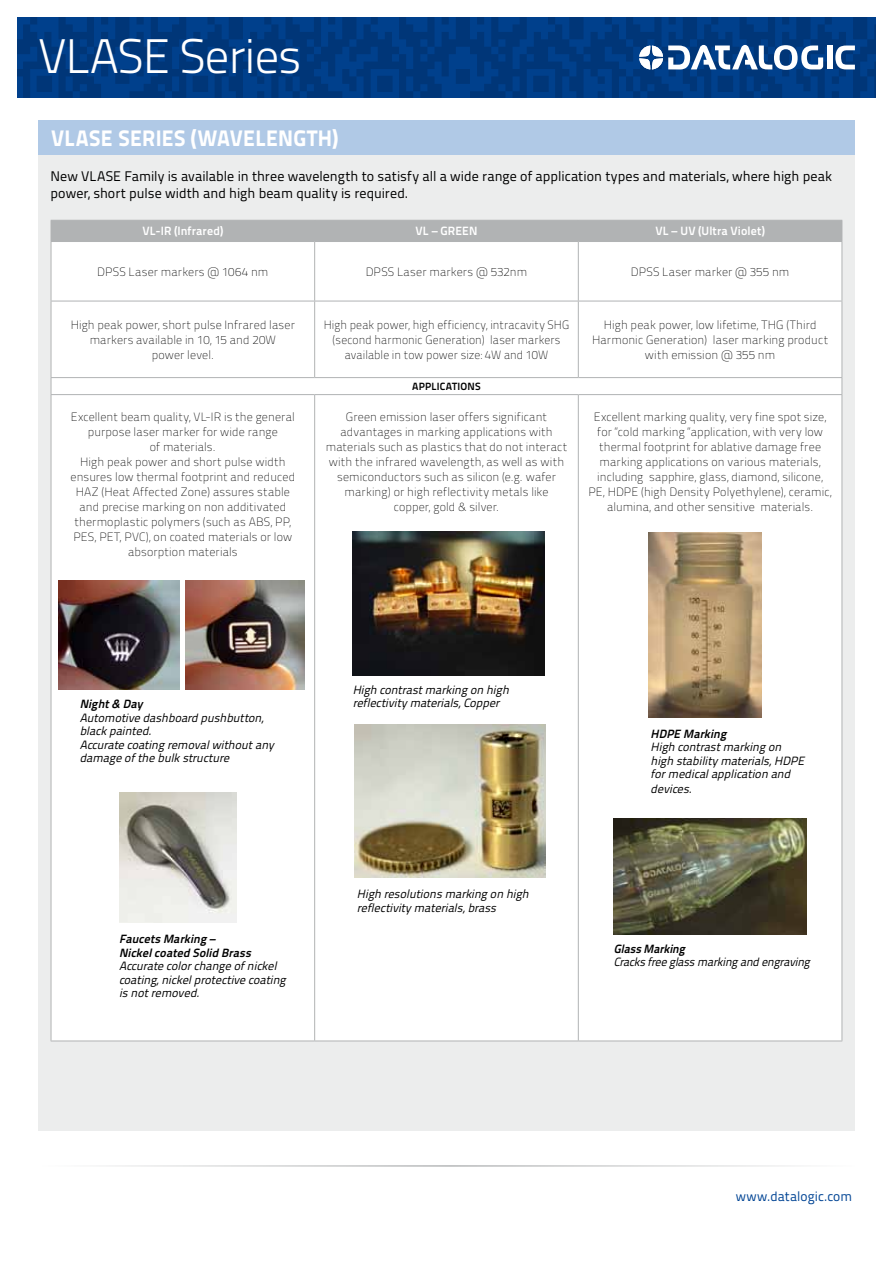
<style>
.page{position:relative;width:893px;height:1263px;background:#fff}
.page>*{position:absolute;margin:0;border:0;box-sizing:border-box;transform-origin:0 0}
.t1{font:300 48.45px "Titillium Text 22 L";letter-spacing:-.02em;color:#fff}
.t2{font:800 22.5px "Titillium Text 22 L";letter-spacing:.015em;color:#fff;scale:.95 1}
.t3{font:13.95px/17.2px "Titillium Text 22 L";letter-spacing:.005em;color:#000}
.t4{font:13.5px "Titillium Text 22 L";letter-spacing:.005em;color:#004494}
.t5{font:100 12px/15px "Titillium Text 22 L";letter-spacing:.01em;color:#000;text-align:center}
.t6{font:italic 12px/13.5px "Titillium Text L";color:#000}
.t7{font:italic 700 12px/13.5px "Titillium Text L";letter-spacing:.005em;color:#000}
.t8{font:700 12px "Titillium Text 22 L";letter-spacing:.01em;color:#fff}
.t9{font:700 10.5px "Titillium Text 22 L";letter-spacing:.015em;color:#000}
</style>
<div class="page">
<svg style="left:17px;top:17px;width:859px;height:81px;background:#003a81"></svg>
<hr style="left:38px;top:1165px;width:817px;height:2px;background:#b1b3b4">
<svg style="left:835px;top:46px;width:20px;height:23px"></svg>
<div style="left:827px;top:46px;width:5px;height:23px;background:#fff"></div>
<svg style="left:639px;top:45px;width:184px;height:25px"></svg>
<div style="left:39px;top:120px;width:816px;height:35px;background:#b0c9e6"></div>
<div style="left:38px;top:156px;width:817px;height:975px;background:#eceded"></div>
<div style="left:52px;top:242px;width:790px;height:798px;background:#fff"></div>
<div style="left:51px;top:220px;width:792px;height:21px;background:#b1b3b4"></div>
<hr style="left:51px;top:241px;width:264px;height:1px;background:#b1b3b4">
<hr style="left:51px;top:242px;width:1px;height:59px;background:#b1b3b4">
<hr style="left:315px;top:241px;width:263px;height:1px;background:#b1b3b4">
<hr style="left:314px;top:242px;width:1px;height:59px;background:#b1b3b4">
<hr style="left:578px;top:241px;width:264px;height:1px;background:#b1b3b4">
<hr style="left:578px;top:242px;width:1px;height:59px;background:#b1b3b4">
<hr style="left:842px;top:242px;width:1px;height:59px;background:#b1b3b4">
<hr style="left:51px;top:301px;width:264px;height:1px;background:#b1b3b4">
<hr style="left:51px;top:301px;width:1px;height:76px;background:#b1b3b4">
<hr style="left:315px;top:301px;width:263px;height:1px;background:#b1b3b4">
<hr style="left:314px;top:301px;width:1px;height:76px;background:#b1b3b4">
<hr style="left:578px;top:301px;width:264px;height:1px;background:#b1b3b4">
<hr style="left:578px;top:301px;width:1px;height:76px;background:#b1b3b4">
<hr style="left:842px;top:301px;width:1px;height:76px;background:#b1b3b4">
<hr style="left:51px;top:377px;width:264px;height:1px;background:#b1b3b4">
<svg style="left:51px;top:378px;width:1px;height:16px"></svg>
<hr style="left:315px;top:377px;width:263px;height:1px;background:#b1b3b4">
<hr style="left:578px;top:377px;width:264px;height:1px;background:#b1b3b4">
<svg style="left:842px;top:378px;width:1px;height:16px"></svg>
<hr style="left:51px;top:394px;width:264px;height:1px;background:#b1b3b4">
<hr style="left:51px;top:395px;width:1px;height:645px;background:#b1b3b4">
<hr style="left:315px;top:394px;width:263px;height:1px;background:#b1b3b4">
<hr style="left:314px;top:395px;width:1px;height:645px;background:#b1b3b4">
<hr style="left:578px;top:394px;width:264px;height:1px;background:#b1b3b4">
<hr style="left:578px;top:395px;width:1px;height:645px;background:#b1b3b4">
<hr style="left:842px;top:395px;width:1px;height:645px;background:#b1b3b4">
<hr style="left:51px;top:1040px;width:264px;height:1px;background:#b1b3b4">
<hr style="left:315px;top:1040px;width:263px;height:1px;background:#b1b3b4">
<hr style="left:578px;top:1040px;width:264px;height:1px;background:#b1b3b4">
<img style="left:59px;top:581px;width:120px;height:108px">
<img style="left:354px;top:725px;width:191px;height:153px">
<img style="left:186px;top:581px;width:119px;height:109px">
<img style="left:120px;top:793px;width:117px;height:129px">
<img style="left:353px;top:531px;width:192px;height:144px">
<img style="left:648px;top:533px;width:113px;height:185px">
<img style="left:613px;top:818px;width:194px;height:117px">
<h1 class="t1" style="left:38px;top:20px;width:265px">VLASE Series</h1>
<h2 class="t2" style="left:51px;top:120px;width:303px">VLASE SERIES (WAVELENGTH)</h2>
<p class="t3" style="left:51px;top:166px;width:783px">New VLASE Family is available in three wavelength to satisfy all a wide range of application types and materials, where high peak power, short pulse width and high beam quality is required.</p>
<p class="t8" style="left:142px;top:222px;width:82px">VL-IR (Infrared)</p>
<p class="t8" style="left:416px;top:222px;width:63px">VL – GREEN</p>
<p class="t8" style="left:655px;top:222px;width:111px">VL – UV (Ultra Violet)</p>
<p class="t5" style="left:97px;top:263px;width:173px">DPSS Laser markers @ 1064 nm</p>
<p class="t5" style="left:366px;top:263px;width:163px">DPSS Laser markers @ 532nm</p>
<p class="t5" style="left:631px;top:263px;width:160px">DPSS Laser marker @ 355 nm</p>
<p class="t5" style="left:71px;top:317px;width:226px">High peak power, short pulse Infrared laser markers available in 10, 15 and 20W<br>power level.</p>
<p class="t5" style="left:324px;top:317px;width:247px">High peak power, high efficiency, intracavity SHG (second harmonic Generation) laser markers available in tow power size: 4W and 10W</p>
<p class="t5" style="left:592px;top:317px;width:237px">High peak power, low lifetime, THG (Third<br>Harmonic Generation) laser marking product with emission @ 355 nm</p>
<p class="t9" style="left:412px;top:378px;width:70px">APPLICATIONS</p>
<p class="t5" style="left:71px;top:408px;width:226px">Excellent beam quality, VL-IR is the general purpose laser marker for wide range<br>of materials.<br>High peak power and short pulse width ensures low thermal footprint and reduced HAZ (Heat Affected Zone) assures stable and precise marking on non additivated thermoplastic polymers (such as ABS, PP, PES, PET, PVC), on coated materials or low absorption materials</p>
<p class="t5" style="left:326px;top:408px;width:243px">Green emission laser offers significant advantages in marking applications with materials such as plastics that do not interact with the infrared wavelength, as well as with semiconductors such as silicon (e.g. wafer marking) or high reflectivity metals like copper, gold &amp; silver.</p>
<p class="t5" style="left:588px;top:408px;width:245px">Excellent marking quality, very fine spot size, for “cold marking “application, with very low thermal footprint for ablative damage free marking applications on various materials, including sapphire, glass, diamond, silicone, PE, HDPE (high Density Polyethylene), ceramic, alumina, and other sensitive materials.</p>
<p class="t7" style="left:80px;top:696px;width:64px">Night &amp; Day</p>
<p class="t6" style="left:80px;top:710px;width:196px">Automotive dashboard pushbutton, black painted.<br>Accurate coating removal without any damage of the bulk structure</p>
<p class="t7" style="left:119px;top:931px;width:133px">Faucets Marking –<br>Nickel coated Solid Brass</p>
<p class="t6" style="left:119px;top:958px;width:168px">Accurate color change of nickel coating, nickel protective coating is not removed.</p>
<p class="t6" style="left:353px;top:682px;width:158px">High contrast marking on high reflectivity materials, Copper</p>
<p class="t6" style="left:357px;top:886px;width:173px">High resolutions marking on high reflectivity materials, brass</p>
<p class="t7" style="left:651px;top:726px;width:77px">HDPE Marking</p>
<p class="t6" style="left:651px;top:740px;width:155px">High contrast marking on high stability materials, HDPE for medical application and devices.</p>
<p class="t7" style="left:614px;top:941px;width:73px">Glass Marking</p>
<p class="t6" style="left:614px;top:955px;width:198px">Cracks free glass marking and engraving</p>
<p class="t4" style="left:736px;top:1186px;width:118px">www.datalogic.com</p>
</div>
